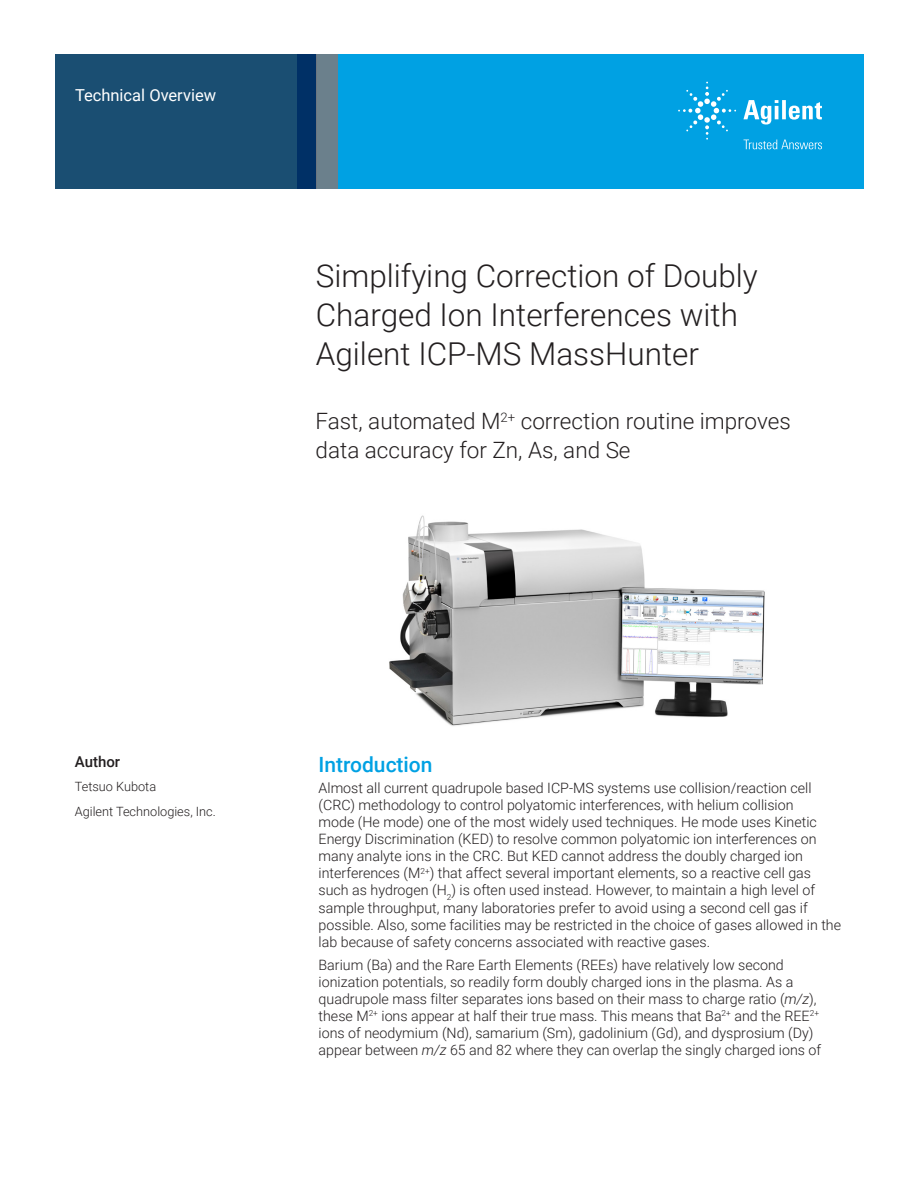
<style>
.page{position:relative;width:918px;height:1188px;background:#fff}
.page>*{position:absolute;margin:0;border:0;box-sizing:border-box;transform-origin:0 0}
.DATA_headline{font:300 31.5px/39px "Roboto";color:#231f20}
.DATA_subhead_large_b{font:300 22.5px/28.5px "Roboto";color:#231f20}
.DATA_subhead_large_b-2{font:500 21px "Roboto";color:#00a1e3}
.DATA_header{font:16.5px "Roboto";color:#fff}
.DATA_author_title{font:500 15px "Roboto";color:#231f20}
.DATA_text_black{font:300 14.25px/17.1px "Roboto";color:#231f20}
.DATA_author_name___i{font:300 12.75px "Roboto";color:#231f20}
.s1{font-style:italic}
</style>
<div class="page">
<div style="left:297px;top:54px;width:567px;height:135px;background:#00a1e3"></div>
<svg style="left:55px;top:54px;width:261px;height:135px;background:#184b71"></svg>
<div style="left:316px;top:54px;width:22px;height:135px;background:#6b808c"></div>
<img style="left:389px;top:515px;width:376px;height:211px">
<svg style="left:743px;top:100px;width:79px;height:25px"></svg>
<svg style="left:678px;top:82px;width:58px;height:58px"></svg>
<svg style="left:744px;top:140px;width:78px;height:9px"></svg>
<p class="DATA_header" style="left:75px;top:83px;width:143px">Technical Overview</p>
<p class="DATA_headline" style="left:316px;top:255px;width:444px">Simplifying Correction of Doubly<br>Charged Ion Interferences with<br>Agilent ICP-MS MassHunter</p>
<p class="DATA_subhead_large_b" style="left:316px;top:406px;width:477px">Fast, automated M<sup>2+</sup> correction routine improves data accuracy for Zn, As, and Se</p>
<p class="DATA_author_title" style="left:75px;top:751px;width:47px">Author</p>
<p class="DATA_author_name___i" style="left:75px;top:778px;width:83px">Tetsuo Kubota</p>
<p class="DATA_author_name___i" style="left:75px;top:803px;width:143px">Agilent Technologies, Inc.</p>
<p class="DATA_subhead_large_b-2" style="left:319px;top:750px;width:116px">Introduction</p>
<p class="DATA_text_black" style="left:319px;top:779px;width:524px">Almost all current quadrupole based ICP-MS systems use collision/reaction cell (CRC) methodology to control polyatomic interferences, with helium collision<br>mode (He mode) one of the most widely used techniques. He mode uses Kinetic Energy Discrimination (KED) to resolve common polyatomic ion interferences on many analyte ions in the CRC. But KED cannot address the doubly charged ion interferences (M<sup>2+</sup>) that affect several important elements, so a reactive cell gas such as hydrogen (H<sub>2</sub>) is often used instead. However, to maintain a high level of sample throughput, many laboratories prefer to avoid using a second cell gas if possible. Also, some facilities may be restricted in the choice of gases allowed in the lab because of safety concerns associated with reactive gases.</p>
<p class="DATA_text_black" style="left:319px;top:956px;width:504px">Barium (Ba) and the Rare Earth Elements (REEs) have relatively low second ionization potentials, so readily form doubly charged ions in the plasma. As a quadrupole mass filter separates ions based on their mass to charge ratio (<span class="s1">m/z</span>), these M<sup>2+</sup> ions appear at half their true mass. This means that Ba<sup>2+</sup> and the REE<sup>2+ </sup>ions of neodymium (Nd), samarium (Sm), gadolinium (Gd), and dysprosium (Dy) appear between <span class="s1">m/z</span> 65 and 82 where they can overlap the singly charged ions of</p>
</div>
